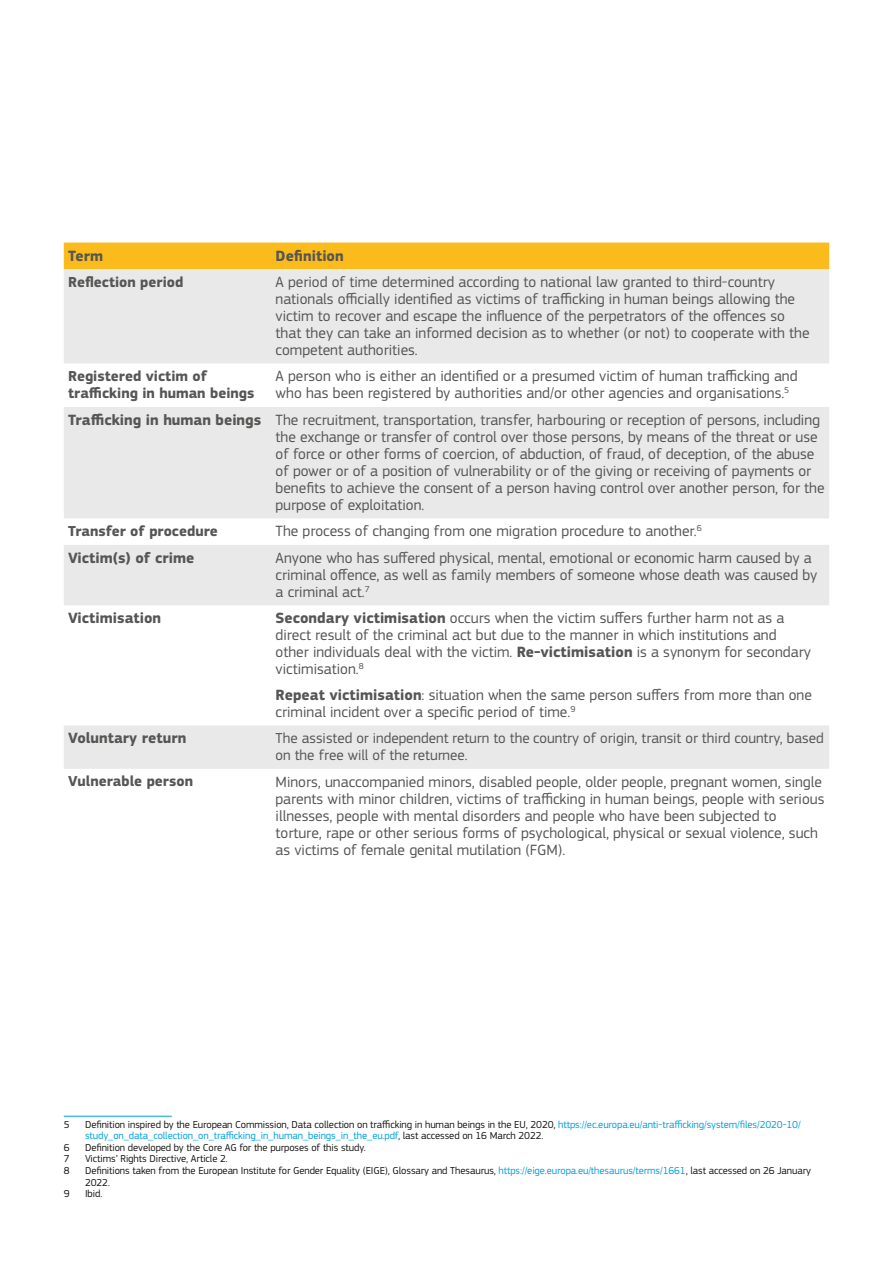
<style>
.page{position:relative;width:893px;height:1263px;background:#fff}
.page>*{position:absolute;margin:0;border:0;box-sizing:border-box;transform-origin:0 0}
.t1{font:15.45px/17px "EC Square Sans Pro";color:#565655}
.t2{font:700 15.45px "EC Square Sans Pro";color:#565655}
.t3{font:15px/17px "EC Square Sans Pro";color:#565655}
.t4{font:700 15px/16.5px "EC Square Sans Pro";color:#565655}
.t5{font:10.5px/11.6px "EC Square Sans Pro";letter-spacing:-.01em;color:#181716}
.t6{font:10.5px/11.6px "EC Square Sans Pro";letter-spacing:-.01em;color:#00a1df}
.s1{font-weight:700}
.s2{color:#181716}
.s3{color:#00a1df}
</style>
<div class="page">
<div style="left:64px;top:243px;width:765px;height:26px;background:#fbbb1d"></div>
<svg style="left:64px;top:269px;width:765px;height:500px;fill:#e9e9e9"></svg>
<hr style="left:64px;top:1116px;width:108px;height:1px;background:#00a1d7">
<p class="t2" style="left:68px;top:246px;width:37px">Term</p>
<p class="t2" style="left:276px;top:246px;width:70px">Definition</p>
<p class="t4" style="left:68px;top:274px;width:117px">Reflection period</p>
<p class="t1" style="left:276px;top:273px;width:536px">A period of time determined according to national law granted to third-country nationals officially identified as victims of trafficking in human beings allowing the victim to recover and escape the influence of the perpetrators of the offences so that they can take an informed decision as to whether (or not) to cooperate with the competent authorities.</p>
<p class="t4" style="left:68px;top:368px;width:188px">Registered victim of trafficking in human beings</p>
<p class="t1" style="left:276px;top:368px;width:524px">A person who is either an identified or a presumed victim of human trafficking and who has been registered by authorities and/or other agencies and organisations.<sup>5</sup></p>
<p class="t1" style="left:276px;top:411px;width:551px;text-indent:-208px"><span class="s1">Trafficking in human beings</span> The recruitment, transportation, transfer, harbouring or reception of persons, including the exchange or transfer of control over those persons, by means of the threat or use of force or other forms of coercion, of abduction, of fraud, of deception, of the abuse of power or of a position of vulnerability or of the giving or receiving of payments or benefits to achieve the consent of a person having control over another person, for the purpose of exploitation.</p>
<p class="t4" style="left:68px;top:523px;width:151px">Transfer of procedure</p>
<p class="t1" style="left:276px;top:523px;width:428px">The process of changing from one migration procedure to another.<sup>6</sup></p>
<p class="t2" style="left:68px;top:548px;width:128px">Victim(s) of crime</p>
<p class="t1" style="left:276px;top:549px;width:543px">Anyone who has suffered physical, mental, emotional or economic harm caused by a criminal offence, as well as family members of someone whose death was caused by a criminal act.<sup>7</sup></p>
<p class="t2" style="left:68px;top:609px;width:95px">Victimisation</p>
<p class="t1" style="left:276px;top:610px;width:537px"><span class="s1">Secondary victimisation</span> occurs when the victim suffers further harm not as a direct result of the criminal act but due to the manner in which institutions and other individuals deal with the victim. <span class="s1">Re-victimisation</span> is a synonym for secondary victimisation.<sup>8</sup></p>
<p class="t1" style="left:276px;top:686px;width:538px"><span class="s1">Repeat victimisation</span>: situation when the same person suffers from more than one criminal incident over a specific period of time.<sup>9</sup></p>
<p class="t2" style="left:68px;top:729px;width:120px">Voluntary return</p>
<p class="t3" style="left:276px;top:730px;width:550px">The assisted or independent return to the country of origin, transit or third country, based on the free will of the returnee.</p>
<p class="t4" style="left:68px;top:774px;width:127px">Vulnerable person</p>
<p class="t1" style="left:276px;top:773px;width:550px">Minors, unaccompanied minors, disabled people, older people, pregnant women, single parents with minor children, victims of trafficking in human beings, people with serious illnesses, people with mental disorders and people who have been subjected to torture, rape or other serious forms of psychological, physical or sexual violence, such as victims of female genital mutilation (FGM).</p>
<p class="t5" style="left:64px;top:1118px;width:7px">5</p>
<p class="t6" style="left:85px;top:1118px;width:717px"><span class="s2">Definition inspired by the European Commission, Data collection on trafficking in human beings in the EU, 2020,</span> https://ec.europa.eu/anti-trafficking/system/files/2020-10/ study_on_data_collection_on_trafficking_in_human_beings_in_the_eu.pdf<span class="s2">, last accessed on 16 March 2022.</span></p>
<p class="t5" style="left:64px;top:1142px;width:7px">6</p>
<p class="t5" style="left:85px;top:1142px;width:282px">Definition developed by the Core AG for the purposes of this study.</p>
<p class="t5" style="left:64px;top:1153px;width:7px">7</p>
<p class="t5" style="left:85px;top:1153px;width:144px">Victims’ Rights Directive, Article 2.</p>
<p class="t5" style="left:64px;top:1165px;width:7px">8</p>
<p class="t5" style="left:85px;top:1165px;width:727px">Definitions taken from the European Institute for Gender Equality (EIGE), Glossary and Thesaurus, <span class="s3">https://eige.europa.eu/thesaurus/terms/1661</span>, last accessed on 26 January<br>2022.</p>
<p class="t5" style="left:64px;top:1188px;width:7px">9</p>
<p class="t5" style="left:85px;top:1188px;width:19px">Ibid.</p>
</div>
